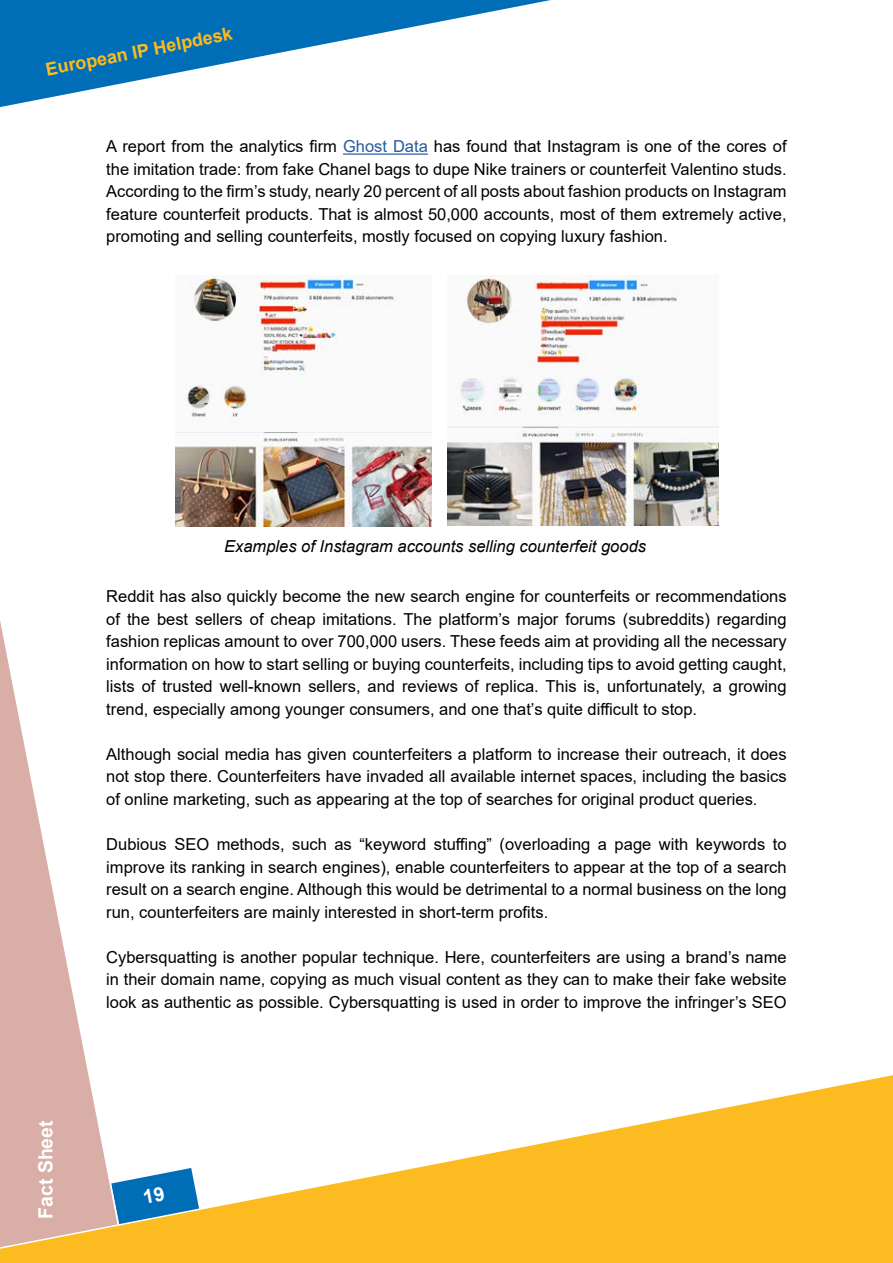
<style>
.page{position:relative;width:893px;height:1263px;background:#fff}
.page>*{position:absolute;margin:0;border:0;box-sizing:border-box;transform-origin:0 0}
.t1{font:700 19.5px "Arial";color:#fff}
.t2{font:700 18px "Arial";color:#fbbb21}
.t3{font:16.5px/22.5px "Arial";color:#000;text-align:justify}
.t4{font:italic 16.5px "Arial";color:#000}
.s1{color:#275b9b}
</style>
<div class="page">
<svg style="left:0;top:621px;width:87px;height:444px"></svg>
<svg style="left:0;top:1065px;width:893px;height:198px"></svg>
<svg style="left:0;top:0;width:551px;height:107px"></svg>
<hr style="left:343px;top:153px;width:85px;height:2px;background:#275b9b">
<img style="left:175px;top:275px;width:257px;height:251px">
<img style="left:447px;top:275px;width:271px;height:251px">
<svg style="left:111px;top:1168px;width:88px;height:58px"></svg>
<p class="t2" style="left:44px;top:57px;width:191px;rotate:-11deg">European IP Helpdesk</p>
<p class="t3" style="left:106px;top:135px;width:682px">A report from the analytics firm <span class="s1">Ghost Data</span> has found that Instagram is one of the cores of the imitation trade: from fake Chanel bags to dupe Nike trainers or counterfeit Valentino studs.<br>According to the firm’s study, nearly 20 percent of all posts about fashion products on Instagram feature counterfeit products. That is almost 50,000 accounts, most of them extremely active, promoting and selling counterfeits, mostly focused on copying luxury fashion.</p>
<p class="t4" style="left:224px;top:536px;width:423px">Examples of Instagram accounts selling counterfeit goods</p>
<p class="t1" style="left:32px;top:1219px;width:100px;rotate:-90deg">Fact Sheet</p>
<p class="t3" style="left:106px;top:585px;width:682px">Reddit has also quickly become the new search engine for counterfeits or recommendations of the best sellers of cheap imitations. The platform’s major forums (subreddits) regarding fashion replicas amount to over 700,000 users. These feeds aim at providing all the necessary information on how to start selling or buying counterfeits, including tips to avoid getting caught, lists of trusted well-known sellers, and reviews of replica. This is, unfortunately, a growing trend, especially among younger consumers, and one that’s quite difficult to stop.</p>
<p class="t3" style="left:106px;top:743px;width:682px">Although social media has given counterfeiters a platform to increase their outreach, it does not stop there. Counterfeiters have invaded all available internet spaces, including the basics of online marketing, such as appearing at the top of searches for original product queries.</p>
<p class="t3" style="left:106px;top:833px;width:682px">Dubious SEO methods, such as “keyword stuffing” (overloading a page with keywords to improve its ranking in search engines), enable counterfeiters to appear at the top of a search result on a search engine. Although this would be detrimental to a normal business on the long run, counterfeiters are mainly interested in short-term profits.</p>
<p class="t3" style="left:106px;top:945px;width:682px">Cybersquatting is another popular technique. Here, counterfeiters are using a brand’s name in their domain name, copying as much visual content as they can to make their fake website look as authentic as possible. Cybersquatting is used in order to improve the infringer’s SEO</p>
</div>
